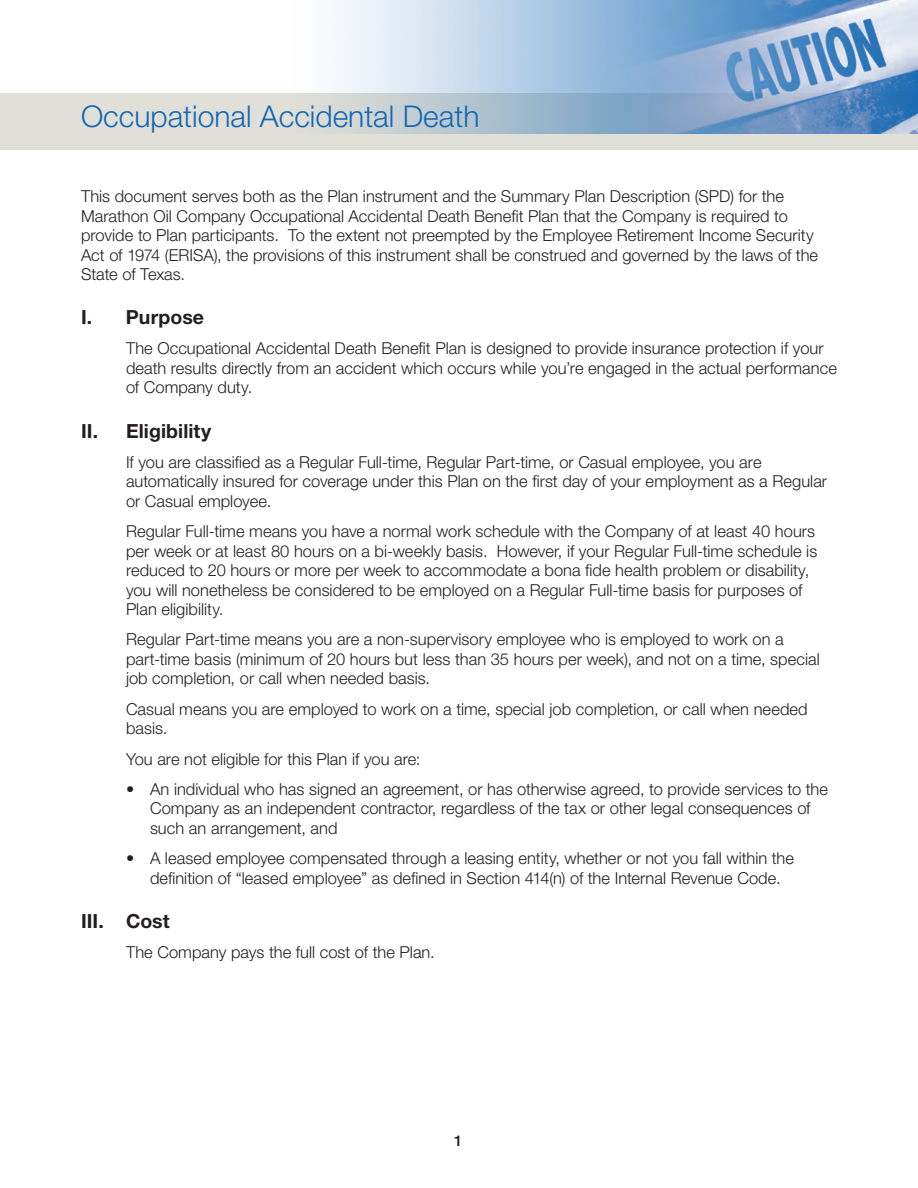
<style>
.page{position:relative;width:918px;height:1188px;background:#fff}
.page>*{position:absolute;margin:0;border:0;box-sizing:border-box;transform-origin:0 0}
.t1{font:300 30px "Helvetica Neue";color:#1768b4}
.HD_1{font:700 19.5px "Helvetica Neue";letter-spacing:.005em;color:#231f20}
.HD_1_Body{font:300 16.5px/19.5px "Helvetica Neue";color:#231f20}
.Body{font:300 16.5px/19.5px "Helvetica Neue";color:#231f20}
.HD_1_Indent_1{font:300 16.5px/19.5px "Helvetica Neue";letter-spacing:.005em;color:#231f20}
.Page_Number{font:500 15px "Helvetica Neue";color:#231f20}
</style>
<div class="page">
<div style="left:0;top:93px;width:918px;height:57px;background:#e1e0d8"></div>
<img style="left:331px;top:0;width:587px;height:133px">
<h1 class="t1" style="left:81px;top:98px;width:400px">Occupational Accidental Death</h1>
<p class="Body" style="left:81px;top:186px;width:739px">This document serves both as the Plan instrument and the Summary Plan Description (SPD) for the Marathon Oil Company Occupational Accidental Death Benefit Plan that the Company is required to provide to Plan participants. To the extent not preempted by the Employee Retirement Income Security Act of 1974 (ERISA), the provisions of this instrument shall be construed and governed by the laws of the State of Texas.</p>
<p class="HD_1" style="left:81px;top:305px;width:125px">I. Purpose</p>
<p class="HD_1_Body" style="left:126px;top:338px;width:712px">The Occupational Accidental Death Benefit Plan is designed to provide insurance protection if your death results directly from an accident which occurs while you’re engaged in the actual performance of Company duty.</p>
<p class="HD_1" style="left:81px;top:419px;width:132px">II. Eligibility</p>
<p class="HD_1_Body" style="left:126px;top:452px;width:703px">If you are classified as a Regular Full-time, Regular Part-time, or Casual employee, you are automatically insured for coverage under this Plan on the first day of your employment as a Regular or Casual employee.</p>
<p class="HD_1_Body" style="left:126px;top:521px;width:693px">Regular Full-time means you have a normal work schedule with the Company of at least 40 hours per week or at least 80 hours on a bi-weekly basis. However, if your Regular Full-time schedule is reduced to 20 hours or more per week to accommodate a bona fide health problem or disability, you will nonetheless be considered to be employed on a Regular Full-time basis for purposes of Plan eligibility.</p>
<p class="HD_1_Body" style="left:126px;top:629px;width:695px">Regular Part-time means you are a non-supervisory employee who is employed to work on a part-time basis (minimum of 20 hours but less than 35 hours per week), and not on a time, special job completion, or call when needed basis.</p>
<p class="HD_1_Body" style="left:126px;top:699px;width:683px">Casual means you are employed to work on a time, special job completion, or call when needed basis.</p>
<p class="HD_1_Body" style="left:126px;top:749px;width:296px">You are not eligible for this Plan if you are:</p>
<p class="HD_1_Indent_1" style="left:150px;top:779px;width:680px;text-indent:-24px">• An individual who has signed an agreement, or has otherwise agreed, to provide services to the<br>Company as an independent contractor, regardless of the tax or other legal consequences of such an arrangement, and</p>
<p class="HD_1_Indent_1" style="left:150px;top:848px;width:646px;text-indent:-24px">• A leased employee compensated through a leasing entity, whether or not you fall within the definition of “leased employee” as defined in Section 414(n) of the Internal Revenue Code.</p>
<p class="HD_1" style="left:81px;top:909px;width:90px">III. Cost</p>
<p class="HD_1_Body" style="left:126px;top:942px;width:310px">The Company pays the full cost of the Plan.</p>
<p class="Page_Number" style="left:454px;top:1131px;width:10px">1</p>
</div>
